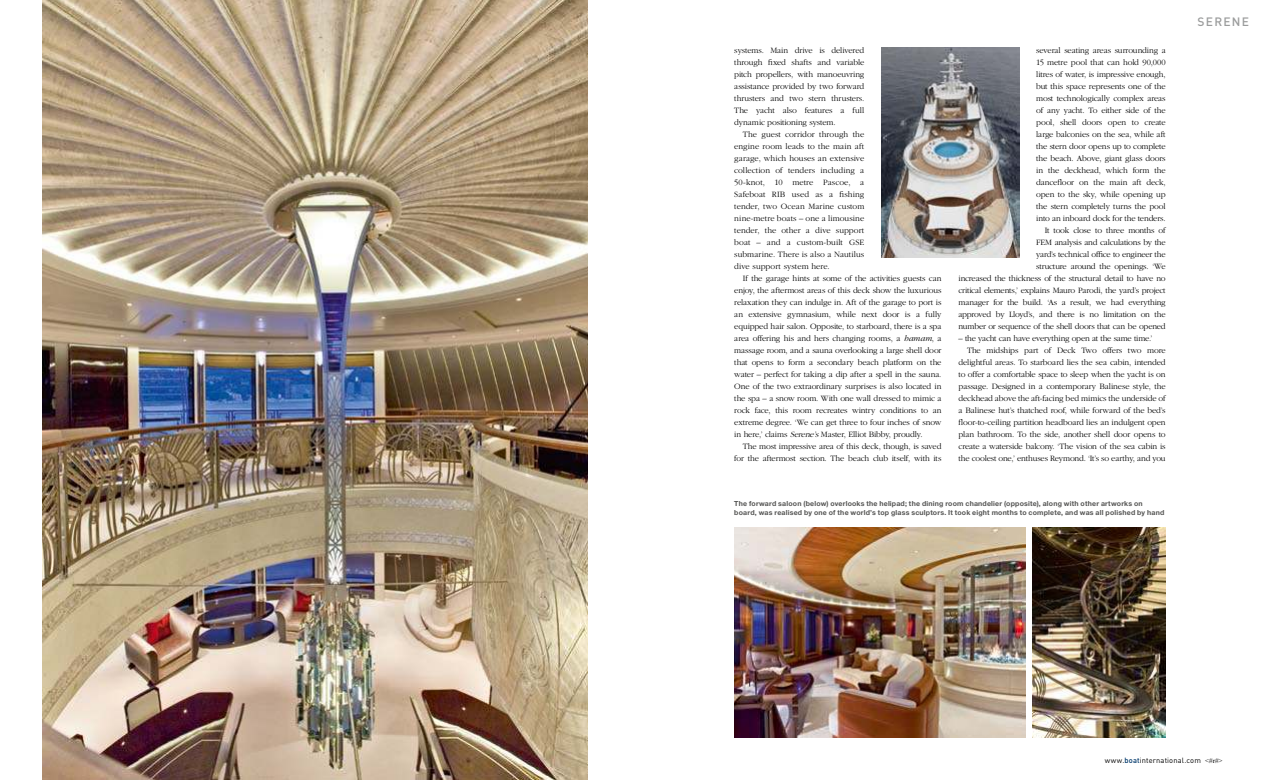
<style>
.page{position:relative;width:1265px;height:780px;background:#fff}
.page>*{position:absolute;margin:0;border:0;box-sizing:border-box;transform-origin:0 0}
.t1{font:500 12px "DIN";letter-spacing:.1em;color:#9b9c9c}
.t2{font:300 8.5px/12px "Garamond";letter-spacing:-.015em;color:#000;text-align:justify}
.t3{font:7.5px "DIN";letter-spacing:.02em;color:#000}
.t4{font:700 7px/9px "Helvetica Neue";letter-spacing:.025em;color:#555554}
.s1{font-style:italic}
.s2{font-weight:500;color:#00386b}
.s3{font-family:"Times New Roman";font-size:7px}
</style>
<div class="page">
<img style="left:43px;top:0;width:544px;height:780px">
<img style="left:1032px;top:527px;width:133px;height:210px">
<img style="left:881px;top:47px;width:138px;height:210px">
<img style="left:734px;top:527px;width:291px;height:210px">
<p class="t2" style="left:734px;top:45px;width:131px">systems. Main drive is delivered through fixed shafts and variable pitch propellers, with manoeuvring assistance provided by two forward thrusters and two stern thrusters.<br>The yacht also features a full dynamic positioning system.</p>
<p class="t2" style="left:734px;top:129px;width:131px;text-indent:8px">The guest corridor through the engine room leads to the main aft garage, which houses an extensive collection of tenders including a 50-knot, 10 metre Pascoe, a Safeboat RIB used as a fishing tender, two Ocean Marine custom nine-metre boats – one a limousine tender, the other a dive support boat – and a custom-built GSE submarine. There is also a Nautilus dive support system here.</p>
<p class="t2" style="left:734px;top:273px;width:209px;text-indent:8px">If the garage hints at some of the activities guests can enjoy, the aftermost areas of this deck show the luxurious relaxation they can indulge in. Aft of the garage to port is an extensive gymnasium, while next door is a fully equipped hair salon. Opposite, to starboard, there is a spa area offering his and hers changing rooms, a <span class="s1">hamam</span>, a massage room, and a sauna overlooking a large shell door that opens to form a secondary beach platform on the water – perfect for taking a dip after a spell in the sauna.<br>One of the two extraordinary surprises is also located in the spa – a snow room. With one wall dressed to mimic a rock face, this room recreates wintry conditions to an extreme degree. ‘We can get three to four inches of snow in here,’ claims <span class="s1">Serene’s</span> Master, Elliot Bibby, proudly.</p>
<p class="t2" style="left:734px;top:441px;width:209px;text-align:right">The most impressive area of this deck, though, is saved for the aftermost section. The beach club itself, with its</p>
<p class="t2" style="left:958px;top:45px;width:209px;text-align:right">several seating areas surrounding a<br>15 metre pool that can hold 90,000<br>litres of water, is impressive enough,<br>but this space represents one of the<br>most technologically complex areas<br>of any yacht. To either side of the<br>pool, shell doors open to create<br>large balconies on the sea, while aft<br>the stern door opens up to complete<br>the beach. Above, giant glass doors<br>in the deckhead, which form the<br>dancefloor on the main aft deck,<br>open to the sky, while opening up<br>the stern completely turns the pool<br>into an inboard dock for the tenders.<br>It took close to three months of<br>FEM analysis and calculations by the<br>yard’s technical office to engineer the<br>structure around the openings. ‘We<br>increased the thickness of the structural detail to have no critical elements,’ explains Mauro Parodi, the yard’s project manager for the build. ‘As a result, we had everything approved by Lloyd’s, and there is no limitation on the number or sequence of the shell doors that can be opened</p>
<p class="t2" style="left:958px;top:333px;width:195px">– the yacht can have everything open at the same time.’</p>
<p class="t2" style="left:966px;top:345px;width:200px">The midships part of Deck Two offers two more</p>
<p class="t2" style="left:958px;top:357px;width:209px">delightful areas. To starboard lies the sea cabin, intended</p>
<p class="t2" style="left:958px;top:369px;width:209px">to offer a comfortable space to sleep when the yacht is on</p>
<p class="t2" style="left:958px;top:381px;width:209px">passage. Designed in a contemporary Balinese style, the</p>
<p class="t2" style="left:958px;top:393px;width:209px">deckhead above the aft-facing bed mimics the underside of</p>
<p class="t2" style="left:958px;top:405px;width:209px">a Balinese hut’s thatched roof, while forward of the bed’s</p>
<p class="t2" style="left:958px;top:417px;width:209px">floor-to-ceiling partition headboard lies an indulgent open</p>
<p class="t2" style="left:958px;top:429px;width:209px">plan bathroom. To the side, another shell door opens to</p>
<p class="t2" style="left:958px;top:441px;width:209px">create a waterside balcony. ‘The vision of the sea cabin is</p>
<p class="t2" style="left:958px;top:453px;width:209px">the coolest one,’ enthuses Reymond. ‘It’s so earthy, and you</p>
<p class="t4" style="left:734px;top:499px;width:431px">The forward saloon (below) overlooks the helipad; the dining room chandelier (opposite), along with other artworks on board, was realised by one of the world’s top glass sculptors. It took eight months to complete, and was all polished by hand</p>
<h1 class="t1" style="left:1197px;top:15px;width:53px">SERENE</h1>
<p class="t3" style="left:1104px;top:756px;width:119px">www.<span class="s2">boat</span>international.com <span class="s3">&lt;#r#&gt;</span></p>
</div>
